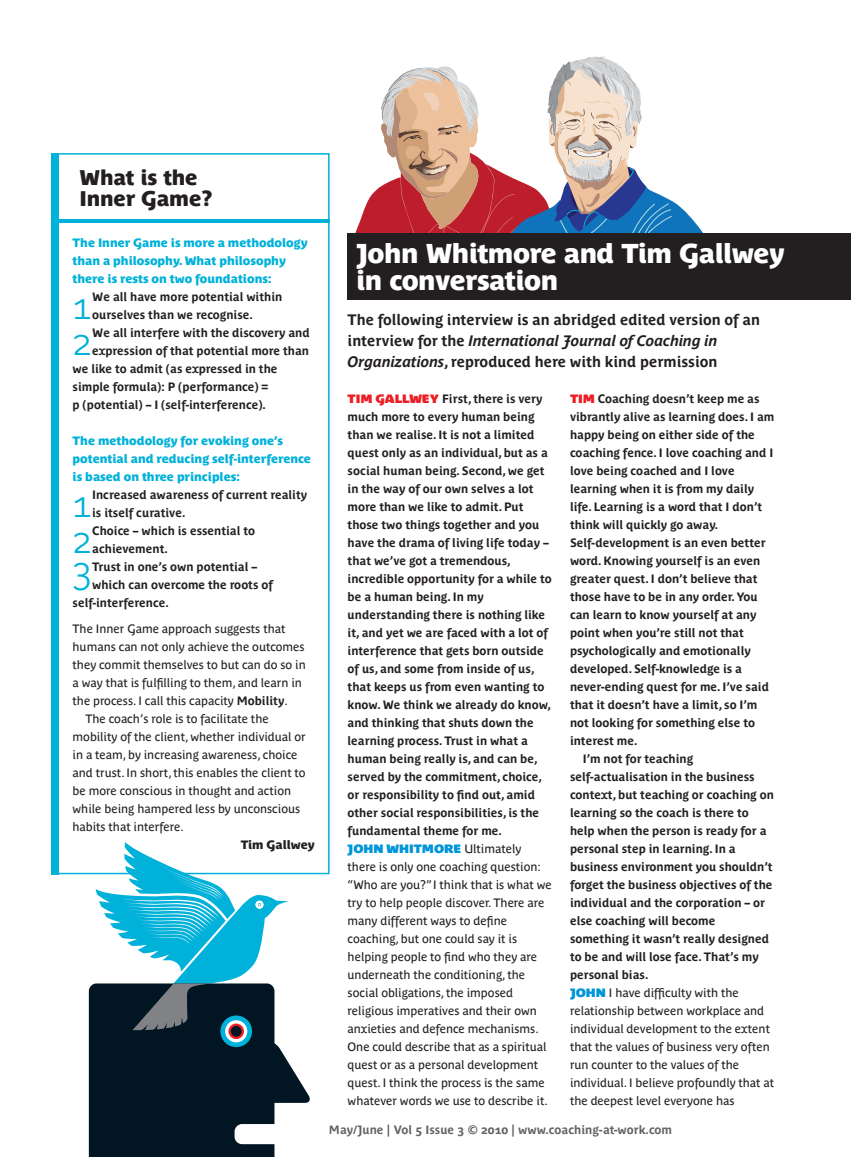
<style>
.page{position:relative;width:851px;height:1157px;background:#fff}
.page>*{position:absolute;margin:0;border:0;box-sizing:border-box;transform-origin:0 0}
.t1{font:700 37.5px "Parisine Plus Clair";color:#00b1d9}
.t2{font:27px/27px "Parisine Plus Sombre";letter-spacing:-.02em;color:#fff}
.t3{font:21px/21px "Parisine Plus Sombre";letter-spacing:-.01em;color:#231f20}
.t4{font:700 15px/21px "Parisine Plus";color:#231f20}
.t5{font:700 12px/18px "Parisine Plus";color:#231f20}
.t6{font:12px/18px "Parisine Plus";color:#231f20}
.t7{font:12px/18px "Parisine Plus Sombre";color:#00b1d9}
.t8{font:700 12px "Parisine Plus";color:#636366}
.t9{font:12px "Parisine Plus Sombre";color:#231f20}
.t10{font:700 12px "Parisine Plus Sombre";color:#0095d9}
.s1{font-weight:700}
.s2{font-style:italic}
.s3{font-family:"Parisine Plus Sombre";color:#ee1d23}
.s4{font-family:"Parisine Plus Sombre";font-weight:700;color:#0095d9}
</style>
<div class="page">
<svg style="left:355px;top:57px;width:348px;height:176px"></svg>
<div style="left:347px;top:233px;width:503px;height:66px;background:#231f20"></div>
<div style="left:51px;top:153px;width:7px;height:721px;background:#00b1d9"></div>
<hr style="left:53px;top:219px;width:276px;height:4px;background:#00b1d9">
<svg style="left:89px;top:842px;width:221px;height:315px"></svg>
<svg style="left:220px;top:1015px;width:32px;height:32px"></svg>
<svg style="left:225px;top:1020px;width:22px;height:22px"></svg>
<svg style="left:228px;top:1023px;width:16px;height:16px"></svg>
<div style="left:231px;top:1025px;width:10px;height:11px;background:#011622;border-radius:50%"></div>
<div style="left:234px;top:1124px;width:54px;height:20px;background:#fff;border-radius:8px"></div>
<h3 class="t3" style="left:79px;top:166px;width:135px">What is the<br>Inner Game?</h3>
<p class="t7" style="left:73px;top:233px;width:236px">The Inner Game is more a methodology than a philosophy. What philosophy there is rests on two foundations:</p>
<h1 class="t1" style="left:73px;top:284px;width:21px">1</h1>
<p class="t5" style="left:92px;top:287px;width:191px">We all have more potential within ourselves than we recognise.</p>
<h1 class="t1" style="left:73px;top:320px;width:21px">2</h1>
<p class="t5" style="left:92px;top:323px;width:219px">We all interfere with the discovery and</p>
<p class="t5" style="left:92px;top:341px;width:218px">expression of that potential more than</p>
<p class="t5" style="left:73px;top:359px;width:206px">we like to admit (as expressed in the</p>
<p class="t5" style="left:73px;top:377px;width:197px">simple formula): P (performance) =</p>
<p class="t5" style="left:73px;top:395px;width:195px">p (potential) – I (self-interference).</p>
<p class="t7" style="left:73px;top:431px;width:240px">The methodology for evoking one’s potential and reducing self-interference is based on three principles:</p>
<h1 class="t1" style="left:73px;top:482px;width:21px">1</h1>
<p class="t5" style="left:92px;top:485px;width:216px">Increased awareness of current reality is itself curative.</p>
<h1 class="t1" style="left:73px;top:518px;width:21px">2</h1>
<p class="t5" style="left:92px;top:521px;width:164px">Choice – which is essential to achievement.</p>
<h1 class="t1" style="left:73px;top:548px;width:21px">3</h1>
<p class="t5" style="left:92px;top:557px;width:166px">Trust in one’s own potential –</p>
<p class="t5" style="left:92px;top:575px;width:182px">which can overcome the roots of</p>
<p class="t5" style="left:73px;top:593px;width:98px">self‑interference.</p>
<p class="t6" style="left:73px;top:620px;width:214px">The I nner Game approach suggests that</p>
<p class="t6" style="left:73px;top:638px;width:233px">humans can not only achieve the outcomes</p>
<p class="t6" style="left:73px;top:656px;width:235px">they commit themselves to but can do so in</p>
<p class="t6" style="left:73px;top:674px;width:231px">a way that is fulfilling to them, and learn in</p>
<p class="t6" style="left:73px;top:692px;width:217px">the process. I call this capacity <span class="s1">Mobility</span>.</p>
<p class="t6" style="left:85px;top:710px;width:185px">The coach’s role is to facilitate the</p>
<p class="t6" style="left:73px;top:728px;width:235px">mobility of the client, whether individual or</p>
<p class="t6" style="left:73px;top:746px;width:226px">in a team, by increasing awareness, choice</p>
<p class="t6" style="left:73px;top:764px;width:234px">and trust. I n short, this enables the client to</p>
<p class="t6" style="left:73px;top:782px;width:220px">be more conscious in thought and action</p>
<p class="t6" style="left:73px;top:800px;width:229px">while being hampered less by unconscious</p>
<p class="t6" style="left:73px;top:818px;width:113px">habits that interfere.</p>
<p class="t9" style="left:241px;top:838px;width:76px">Tim Gallwey</p>
<h2 class="t2" style="left:356px;top:239px;width:430px">John Whitmore and Tim Gallwey in conversation</h2>
<p class="t4" style="left:347px;top:309px;width:414px">The following interview is an abridged edited version of an interview for the <span class="s2">International Journal of Coaching in<br>Organizations</span>, reproduced here with kind permission</p>
<p class="t5" style="left:347px;top:389px;width:206px"><span class="s3">TIM GALLWEY</span> First, there is very much more to every human being than we realise. It is not a limited quest only as an individual, but as a social human being. Second, we get in the way of our own selves a lot more than we like to admit. Put those two things together and you have the drama of living life today – that we’ve got a tremendous, incredible opportunity for a while to be a human being. In my understanding there is nothing like it, and yet we are faced with a lot of interference that gets born outside of us, and some from inside of us, that keeps us from even wanting to know. We think we already do know, and thinking that shuts down the learning process. Trust in what a human being really is, and can be, served by the commitment, choice, or responsibility to find out, amid other social responsibilities, is the fundamental theme for me.</p>
<p class="t10" style="left:347px;top:841px;width:50px">JOHN WHITM</p>
<p class="t6" style="left:347px;top:839px;width:206px;text-indent:86px"><span class="s4">ORE</span> Ultimately there is only one coaching question: “Who are you?” I think that is what we try to help people discover. There are many different ways to define coaching, but one could say it is helping people to find who they are underneath the conditioning, the social obligations, the imposed religious imperatives and their own anxieties and defence mechanisms.<br>One could describe that as a spiritual quest or as a personal development quest. I think the process is the same whatever words we use to describe it.</p>
<p class="t5" style="left:570px;top:389px;width:191px"><span class="s3">TIM</span> Coaching doesn’t keep me as</p>
<p class="t5" style="left:570px;top:407px;width:206px">vibrantly alive as learning does. I am</p>
<p class="t5" style="left:570px;top:425px;width:186px">happy being on either side of the</p>
<p class="t5" style="left:570px;top:443px;width:205px">coaching fence. I love coaching and I</p>
<p class="t5" style="left:570px;top:461px;width:166px">love being coached and I love</p>
<p class="t5" style="left:570px;top:479px;width:185px">learning when it is from my daily</p>
<p class="t5" style="left:570px;top:497px;width:193px">life. Learning is a word that I don’t</p>
<p class="t5" style="left:570px;top:515px;width:150px">think will quickly go away.</p>
<p class="t5" style="left:570px;top:533px;width:197px">Self‑development is an even better</p>
<p class="t5" style="left:570px;top:551px;width:192px">word. Knowing yourself is an even</p>
<p class="t5" style="left:570px;top:569px;width:189px">greater quest. I don’t believe that</p>
<p class="t5" style="left:570px;top:587px;width:189px">those have to be in any order. You</p>
<p class="t5" style="left:570px;top:605px;width:188px">can learn to know yourself at any</p>
<p class="t5" style="left:570px;top:623px;width:175px">point when you’re still not that</p>
<p class="t5" style="left:570px;top:641px;width:182px">psychologically and emotionally</p>
<p class="t5" style="left:570px;top:659px;width:173px">developed. Self-knowledge is a</p>
<p class="t5" style="left:570px;top:677px;width:200px">never-ending quest for me. I’ve said</p>
<p class="t5" style="left:570px;top:695px;width:189px">that it doesn’t have a limit, so I’m</p>
<p class="t5" style="left:570px;top:713px;width:186px">not looking for something else to</p>
<p class="t5" style="left:570px;top:731px;width:69px">interest me.</p>
<p class="t5" style="left:582px;top:749px;width:112px">I’m not for teaching</p>
<p class="t5" style="left:570px;top:767px;width:186px">self‑actualisation in the business</p>
<p class="t5" style="left:570px;top:785px;width:205px">context, but teaching or coaching on</p>
<p class="t5" style="left:570px;top:803px;width:180px">learning so the coach is there to</p>
<p class="t5" style="left:570px;top:821px;width:198px">help when the person is ready for a</p>
<p class="t5" style="left:570px;top:839px;width:167px">personal step in learning. In a</p>
<p class="t5" style="left:570px;top:857px;width:204px">business environment you shouldn’t</p>
<p class="t5" style="left:570px;top:875px;width:204px">forget the business objectives of the</p>
<p class="t5" style="left:570px;top:893px;width:196px">individual and the corporation – or</p>
<p class="t5" style="left:570px;top:911px;width:147px">else coaching will become</p>
<p class="t5" style="left:570px;top:929px;width:200px">something it wasn’t really designed</p>
<p class="t5" style="left:570px;top:947px;width:190px">to be and will lose face. That’s my</p>
<p class="t5" style="left:570px;top:965px;width:80px">personal bias.</p>
<p class="t6" style="left:570px;top:983px;width:170px"><span class="s4">JOHN</span> I have difficulty with the</p>
<p class="t6" style="left:570px;top:1001px;width:196px">relationship between workplace and</p>
<p class="t6" style="left:570px;top:1019px;width:201px">individual development to the extent</p>
<p class="t6" style="left:570px;top:1037px;width:201px">that the values of business very often</p>
<p class="t6" style="left:570px;top:1055px;width:171px">run counter to the values of the</p>
<p class="t6" style="left:570px;top:1073px;width:206px">individual. I believe profoundly that at</p>
<p class="t6" style="left:570px;top:1091px;width:166px">the deepest level everyone has</p>
<p class="t8" style="left:329px;top:1122px;width:344px">May/June | Vol 5 Issue 3 © 2010 | www.coaching-at-work.com</p>
</div>
